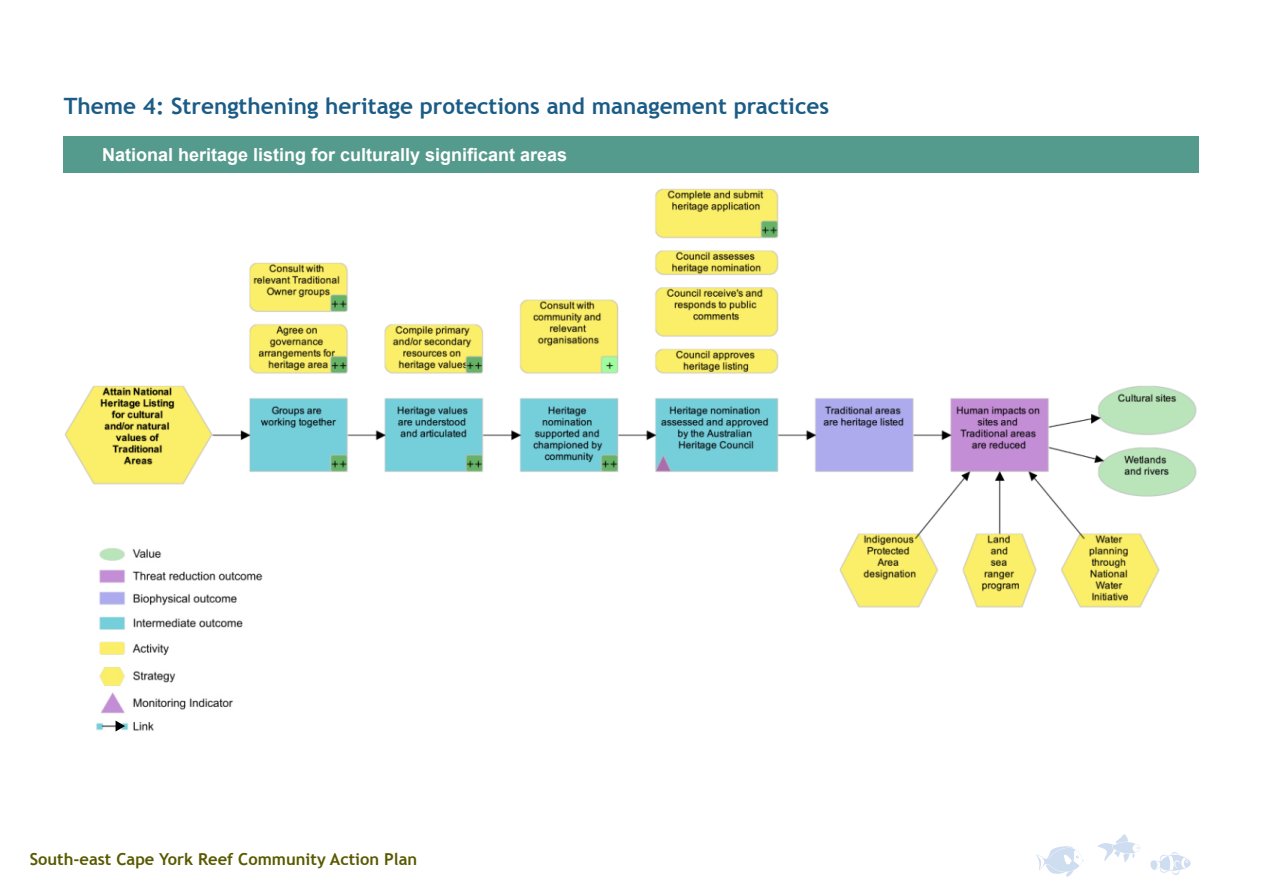
<style>
.page{position:relative;width:1263px;height:893px;background:#fff}
.page>*{position:absolute;margin:0;border:0;box-sizing:border-box;transform-origin:0 0}
.t1{font:700 22.5px "Trebuchet MS";color:#1b5c86}
.t2{font:700 18px "Arial";color:#fff}
.t3{font:700 16.5px "Trebuchet MS";color:#595900}
</style>
<div class="page">
<svg style="left:1036px;top:846px;width:48px;height:31px"></svg>
<svg style="left:1098px;top:834px;width:43px;height:28px"></svg>
<svg style="left:1150px;top:852px;width:41px;height:23px"></svg>
<img style="left:65px;top:188px;width:1132px;height:420px">
<div style="left:64px;top:136px;width:1135px;height:37px;background:#559b8d"></div>
<img style="left:96px;top:520px;width:168px;height:212px">
<svg style="left:102px;top:721px;width:23px;height:10px"></svg>
<p class="t1" style="left:64px;top:98px;width:767px">Theme 4: Strengthening heritage protections and management practices</p>
<p class="t2" style="left:102px;top:147px;width:467px">National heritage listing for culturally significant areas</p>
<p class="t3" style="left:30px;top:853px;width:389px">South-east Cape York Reef Community Action Plan</p>
</div>
